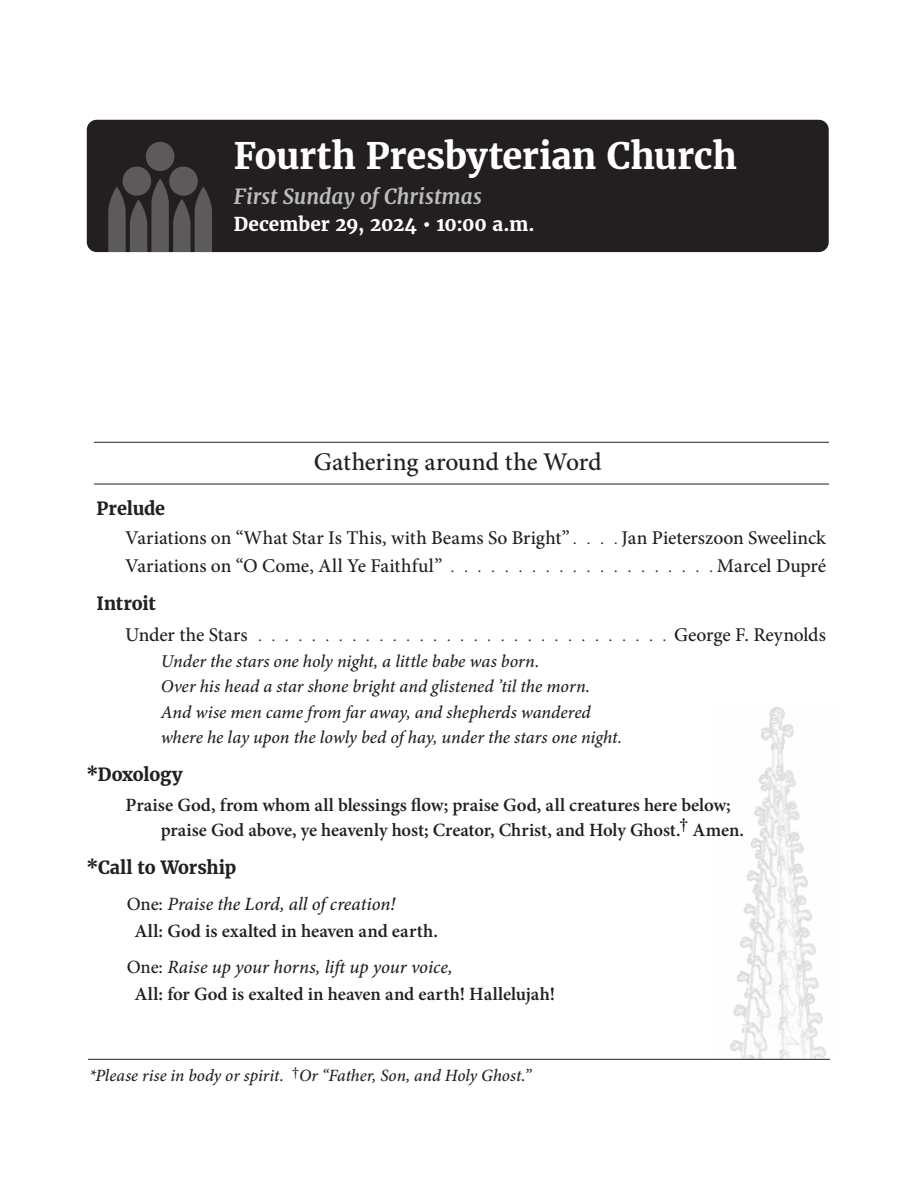
<style>
.page{position:relative;width:918px;height:1188px;background:#fff}
.page>*{position:absolute;margin:0;border:0;box-sizing:border-box;transform-origin:0 0}
.t1{font:700 36px "Merriweather";letter-spacing:-.005em;color:#fff}
.t2{font:500 25.5px "Minion Pro";color:#231f20}
.t3{font:italic 700 20.55px "Merriweather";color:#bcbdc0}
.t4{font:500 19.5px "Minion Pro";letter-spacing:-.005em;color:#231f20}
.t5{font:700 18.9px "Merriweather";letter-spacing:-.005em;color:#fff}
.t6{font:600 18.75px "Minion Pro";color:#231f20}
.t7{font:italic 500 18.75px "Minion Pro";letter-spacing:-.005em;color:#231f20}
.t8{font:italic 500 18px "Minion Pro";color:#231f20}
.t9{font:700 18px "Merriweather";letter-spacing:-.01em;color:#231f20}
.t10{font:italic 500 17.25px "Minion Pro";color:#231f20}
.s1{font-size:15px}
.s2{font-style:normal}
.s3{font-size:17.1px}
</style>
<div class="page">
<img style="left:714px;top:706px;width:116px;height:353px">
<div style="left:87px;top:120px;width:742px;height:132px;background:#231f20;border-radius:10px"></div>
<div style="left:123px;top:167px;width:28px;height:29px;background:#5d5a5b;border-radius:50%"></div>
<div style="left:169px;top:167px;width:29px;height:29px;background:#5d5a5b;border-radius:50%"></div>
<div style="left:146px;top:142px;width:28px;height:29px;background:#5d5a5b;border-radius:50%"></div>
<svg style="left:108px;top:179px;width:104px;height:74px"></svg>
<hr style="left:88px;top:1059px;width:742px;height:1px;background:#231f20">
<hr style="left:94px;top:442px;width:735px;height:1px;background:#231f20">
<hr style="left:94px;top:484px;width:735px;height:1px;background:#231f20">
<p class="t1" style="left:234px;top:134px;width:504px">Fourth Presbyterian Church</p>
<p class="t3" style="left:234px;top:184px;width:250px">First Sunday of Christmas</p>
<p class="t5" style="left:234px;top:212px;width:302px">December 29, 2024 • 10:00 a.m.</p>
<p class="t2" style="left:314px;top:445px;width:289px">Gathering around the Word</p>
<p class="t9" style="left:97px;top:498px;width:70px">Prelude</p>
<p class="t4" style="left:125px;top:525px;width:446px">Variations on “What Star Is This, with Beams So Bright”</p>
<p class="t4" style="left:622px;top:525px;width:206px">Jan Pieterszoon Sweelinck</p>
<p class="t4" style="left:125px;top:553px;width:702px">Variations on “O Come, All Ye Faithful” <span class="s1">. . . . . . . . . . . . . . . . . . . .</span> Marcel Dupré</p>
<p class="t9" style="left:97px;top:592px;width:61px">Introit</p>
<p class="t4" style="left:125px;top:622px;width:124px">Under the Stars</p>
<p class="t4" style="left:674px;top:622px;width:153px">George F. Reynolds</p>
<p class="t8" style="left:161px;top:649px;width:380px">Under the stars one holy night, a little babe was born.</p>
<p class="t8" style="left:161px;top:674px;width:431px">Over his head a star shone bright and glistened ’til the morn.</p>
<p class="t8" style="left:161px;top:700px;width:432px">And wise men came from far away, and shepherds wandered</p>
<p class="t8" style="left:161px;top:725px;width:463px">where he lay upon the lowly bed of hay, under the stars one night.</p>
<p class="t9" style="left:87px;top:763px;width:97px">*Doxology</p>
<p class="t6" style="left:125px;top:792px;width:607px">Praise God, from whom all blessings flow; praise God, all creatures here below;</p>
<p class="t6" style="left:161px;top:818px;width:585px">praise God above, ye heavenly host; Creator, Christ, and Holy Ghost.† Amen.</p>
<p class="t9" style="left:87px;top:856px;width:151px">*Call to Worship</p>
<p class="t7" style="left:127px;top:891px;width:270px"><span class="s2">One:</span> Praise the Lord, all of creation!</p>
<p class="t6" style="left:134px;top:918px;width:305px">All: God is exalted in heaven and earth.</p>
<p class="t7" style="left:127px;top:954px;width:328px"><span class="s2">One:</span> Raise up your horns, lift up your voice,</p>
<p class="t6" style="left:134px;top:981px;width:422px">All: for God is exalted in heaven and earth! Hallelujah!</p>
<p class="t10" style="left:89px;top:1063px;width:444px"><span class="s3">*</span>Please rise in body or spirit. <sup>†</sup>Or “Father, Son, and Holy Ghost.”</p>
</div>
